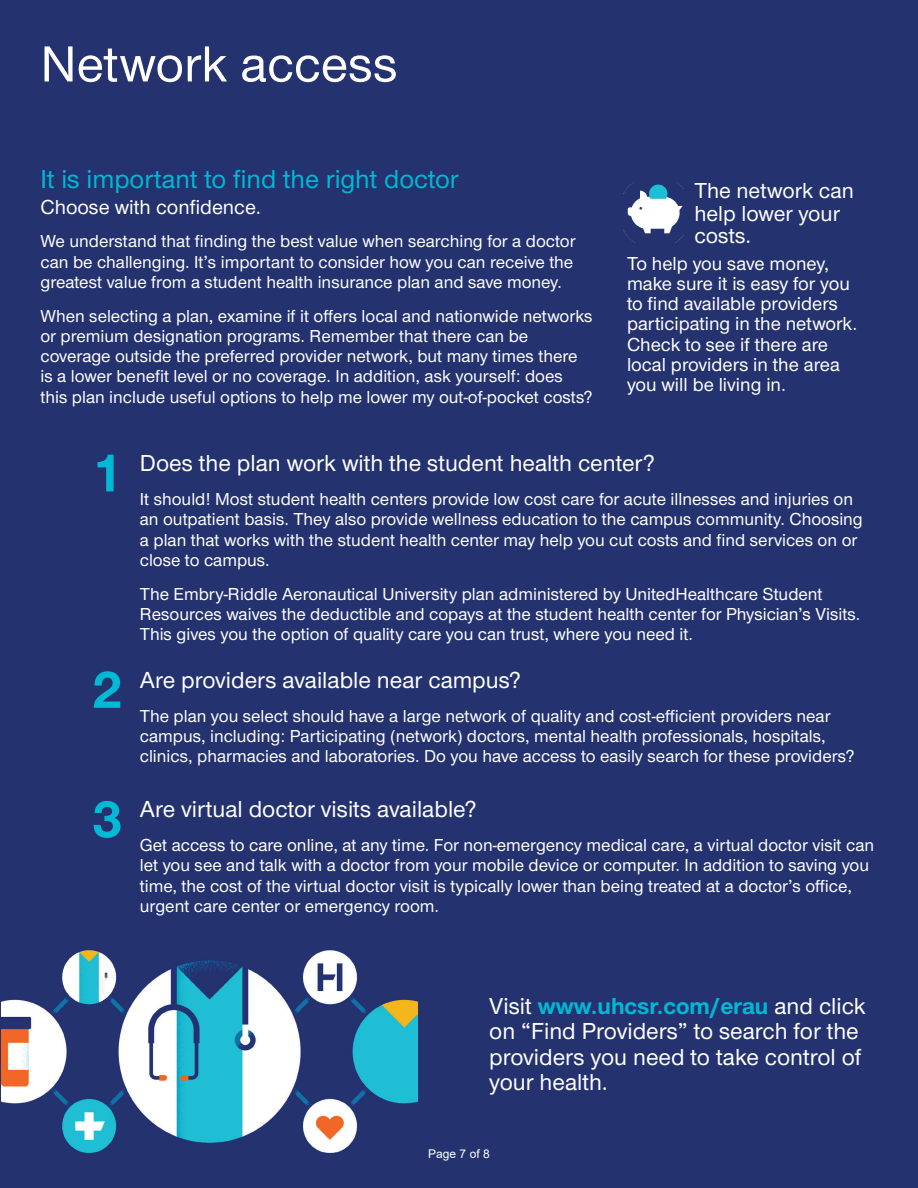
<style>
.page{position:relative;width:918px;height:1188px;background:#243270}
.page>*{position:absolute;margin:0;border:0;box-sizing:border-box;transform-origin:0 0}
.t1{font:700 54px "UHC Sans";color:#00b9d4}
.t2{font:500 52.5px "UHC Sans";letter-spacing:.005em;color:#fff}
.t3{font:500 27px "UHC Sans";color:#00b9d4}
.t4{font:500 24px/25.5px "UHC Sans";color:#fff}
.t5{font:500 22.5px/22.5px "UHC Sans";color:#fff}
.t6{font:500 21px "UHC Sans";color:#fff}
.t7{font:19.5px/20.2px "UHC Sans";color:#fff}
.t8{font:18px/20.2px "UHC Sans";color:#fff}
.t9{font:12px "Arial";color:#fff}
.s1{font-weight:700;color:#00b9d4}
</style>
<div class="page">
<img style="left:1px;top:950px;width:417px;height:203px">
<img style="left:623px;top:183px;width:61px;height:60px">
<h2 class="t2" style="left:40px;top:29px;width:359px">Network access</h2>
<h3 class="t3" style="left:40px;top:161px;width:420px">It is important to find the right doctor</h3>
<p class="t6" style="left:41px;top:193px;width:222px">Choose with confidence.</p>
<p class="t8" style="left:40px;top:231px;width:537px">We understand that finding the best value when searching for a doctor can be challenging. It’s important to consider how you can receive the greatest value from a student health insurance plan and save money.</p>
<p class="t8" style="left:40px;top:305px;width:554px">When selecting a plan, examine if it offers local and nationwide networks or premium designation programs. Remember that there can be coverage outside the preferred provider network, but many times there is a lower benefit level or no coverage. In addition, ask yourself: does this plan include useful options to help me lower my out-of-pocket costs?</p>
<p class="t5" style="left:694px;top:178px;width:161px">The network can help lower your costs.</p>
<p class="t7" style="left:627px;top:252px;width:232px">To help you save money, make sure it is easy for you to find available providers participating in the network.<br>Check to see if there are local providers in the area you will be living in.</p>
<h1 class="t1" style="left:92px;top:437px;width:32px">1</h1>
<h3 class="t4" style="left:140px;top:450px;width:516px">Does the plan work with the student health center?</h3>
<p class="t8" style="left:140px;top:488px;width:725px">It should! Most student health centers provide low cost care for acute illnesses and injuries on an outpatient basis. They also provide wellness education to the campus community. Choosing a plan that works with the student health center may help you cut costs and find services on or close to campus.</p>
<p class="t8" style="left:140px;top:583px;width:722px">The Embry-Riddle Aeronautical University plan administered by UnitedHealthcare Student<br>Resources waives the deductible and copays at the student health center for Physician’s Visits.<br>This gives you the option of quality care you can trust, where you need it.</p>
<h1 class="t1" style="left:92px;top:654px;width:32px">2</h1>
<h3 class="t4" style="left:140px;top:666px;width:382px">Are providers available near campus?</h3>
<p class="t8" style="left:140px;top:705px;width:716px">The plan you select should have a large network of quality and cost-efficient providers near campus, including: Participating (network) doctors, mental health professionals, hospitals, clinics, pharmacies and laboratories. Do you have access to easily search for these providers?</p>
<h1 class="t1" style="left:92px;top:783px;width:32px">3</h1>
<h3 class="t4" style="left:140px;top:796px;width:338px">Are virtual doctor visits available?</h3>
<p class="t8" style="left:140px;top:834px;width:736px">Get access to care online, at any time. For non-emergency medical care, a virtual doctor visit can let you see and talk with a doctor from your mobile device or computer. In addition to saving you time, the cost of the virtual doctor visit is typically lower than being treated at a doctor’s office, urgent care center or emergency room.</p>
<h3 class="t4" style="left:489px;top:992px;width:378px">Visit <span class="s1">www.uhcsr.com/erau</span> and click on “Find Providers” to search for the providers you need to take control of your health.</h3>
<p class="t9" style="left:428px;top:1145px;width:63px">Page 7 of 8</p>
</div>
